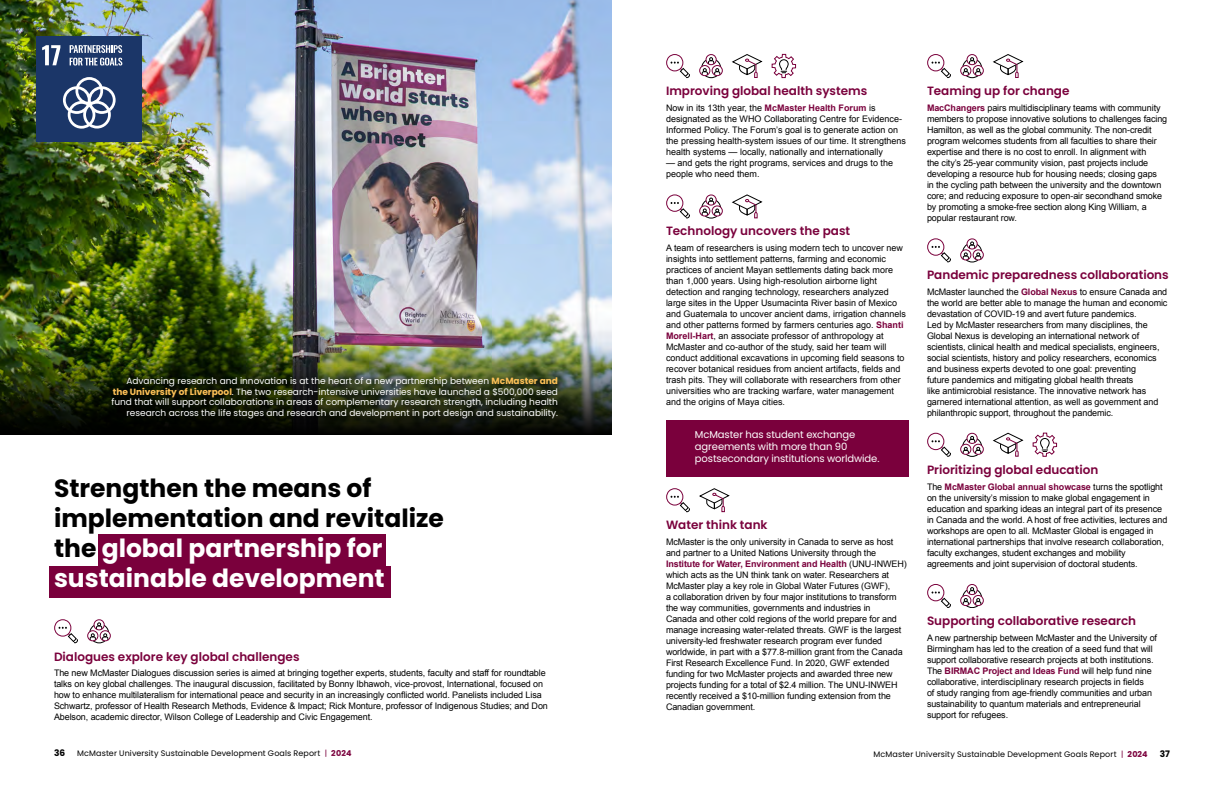
<style>
.page{position:relative;width:1224px;height:792px;background:#fff}
.page>*{position:absolute;margin:0;border:0;box-sizing:border-box;transform-origin:0 0}
.t1{font:700 25px/30px "Poppins";color:#000}
.t2{font:600 12px "Poppins";color:#7a003c}
.t3{font:10px/12px "Poppins";letter-spacing:-.01em;color:#fff}
.t4{font:9px/11px "Arial";letter-spacing:-.01em;color:#000}
.t5{font:9px/10.8px "Poppins";color:#fff;text-align:right}
.t6{font:700 9px "Poppins";color:#000}
.t7{font:8px "Poppins";letter-spacing:.015em;color:#000}
.s1{font-weight:700;color:#fdc057}
.s2{color:#fff}
.s3{font-weight:700;color:#7a003c}
.s4{color:#7a003c}
</style>
<div class="page">
<img style="left:0;top:0;width:612px;height:346px">
<div style="left:666px;top:420px;width:243px;height:57px;background:#7a003c"></div>
<div style="left:36px;top:36px;width:105px;height:106px;background:#1b3668"></div>
<svg style="left:42px;top:45px;width:18px;height:20px"></svg>
<svg style="left:70px;top:45px;width:52px;height:21px"></svg>
<svg style="left:63px;top:77px;width:53px;height:52px"></svg>
<div style="left:960px;top:444px;width:11px;height:11px;border:1px solid #7a003c;border-radius:50%"></div>
<svg style="left:962px;top:433px;width:22px;height:24px"></svg>
<svg style="left:1033px;top:433px;width:24px;height:24px"></svg>
<svg style="left:993px;top:433px;width:31px;height:24px"></svg>
<svg style="left:927px;top:433px;width:24px;height:24px"></svg>
<div style="left:87px;top:630px;width:11px;height:11px;border:1px solid #7a003c;border-radius:50%"></div>
<svg style="left:89px;top:619px;width:22px;height:24px"></svg>
<svg style="left:54px;top:619px;width:24px;height:24px"></svg>
<img style="left:0;top:346px;width:612px;height:89px">
<div style="left:110px;top:375px;width:456px;height:52px;background:#000;opacity:.7"></div>
<div style="left:699px;top:65px;width:11px;height:11px;border:1px solid #7a003c;border-radius:50%"></div>
<svg style="left:701px;top:54px;width:22px;height:24px"></svg>
<svg style="left:772px;top:54px;width:24px;height:24px"></svg>
<svg style="left:732px;top:54px;width:31px;height:24px"></svg>
<svg style="left:666px;top:54px;width:24px;height:24px"></svg>
<div style="left:699px;top:206px;width:11px;height:10px;border:1px solid #7a003c;border-radius:50%"></div>
<svg style="left:701px;top:194px;width:22px;height:24px"></svg>
<svg style="left:732px;top:194px;width:31px;height:24px"></svg>
<svg style="left:666px;top:194px;width:24px;height:24px"></svg>
<svg style="left:699px;top:488px;width:31px;height:24px"></svg>
<svg style="left:666px;top:488px;width:24px;height:24px"></svg>
<div style="left:960px;top:249px;width:11px;height:11px;border:1px solid #7a003c;border-radius:50%"></div>
<svg style="left:962px;top:238px;width:22px;height:24px"></svg>
<svg style="left:927px;top:238px;width:24px;height:24px"></svg>
<div style="left:960px;top:65px;width:11px;height:11px;border:1px solid #7a003c;border-radius:50%"></div>
<svg style="left:962px;top:54px;width:22px;height:24px"></svg>
<svg style="left:993px;top:54px;width:31px;height:24px"></svg>
<svg style="left:927px;top:54px;width:24px;height:24px"></svg>
<div style="left:960px;top:595px;width:11px;height:11px;border:1px solid #7a003c;border-radius:50%"></div>
<svg style="left:962px;top:584px;width:22px;height:24px"></svg>
<svg style="left:927px;top:584px;width:24px;height:24px"></svg>
<div style="left:98px;top:534px;width:288px;height:32px;background:#7a003c"></div>
<div style="left:49px;top:566px;width:341px;height:32px;background:#7a003c"></div>
<p class="t5" style="left:111px;top:375px;width:448px">Advancing research and innovation is at the heart of a new partnership between <span class="s1">McMaster and the University of Liverpool</span>. The two research-intensive universities have launched a $500,000 seed fund that will support collaborations in areas of complementary research strength, including health research across the life stages and research and development in port design and sustainability.</p>
<h1 class="t1" style="left:54px;top:474px;width:391px">Strengthen the means of implementation and revitalize the <span class="s2">global partnership for sustainable development</span></h1>
<h2 class="t2" style="left:54px;top:649px;width:247px">Dialogues explore key global challenges</h2>
<p class="t4" style="left:54px;top:668px;width:495px">The new McMaster Dialogues discussion series is aimed at bringing together experts, students, faculty and staff for roundtable talks on key global challenges. The inaugural discussion, facilitated by Bonny Ibhawoh, vice-provost, International, focused on how to enhance multilateralism for international peace and security in an increasingly conflicted world. Panelists included Lisa Schwartz, professor of Health Research Methods, Evidence &amp; Impact; Rick Monture, professor of Indigenous Studies; and Don Abelson, academic director, Wilson College of Leadership and Civic Engagement.</p>
<h2 class="t2" style="left:666px;top:84px;width:203px">Improving global health systems</h2>
<p class="t4" style="left:666px;top:102px;width:242px">Now in its 13th year, the <span class="s3">McMaster Health Forum</span> is designated as the WHO Collaborating Centre for Evidence-Informed Policy. The Forum’s goal is to generate action on the pressing health-system issues of our time. It strengthens health systems — locally, nationally and internationally</p>
<p class="t4" style="left:666px;top:157px;width:229px">— and gets the right programs, services and drugs to the people who need them.</p>
<h2 class="t2" style="left:666px;top:224px;width:186px">Technology uncovers the past</h2>
<p class="t4" style="left:666px;top:242px;width:242px">A team of researchers is using modern tech to uncover new insights into settlement patterns, farming and economic practices of ancient Mayan settlements dating back more than 1,000 years. Using high-resolution airborne light detection and ranging technology, researchers analyzed large sites in the Upper Usumacinta River basin of Mexico and Guatemala to uncover ancient dams, irrigation channels and other patterns formed by farmers centuries ago. <span class="s3">Shanti Morell-Hart</span>, an associate professor of anthropology at McMaster and co-author of the study, said her team will conduct additional excavations in upcoming field seasons to recover botanical residues from ancient artifacts, fields and trash pits. They will collaborate with researchers from other universities who are tracking warfare, water management and the origins of Maya cities.</p>
<p class="t3" style="left:695px;top:429px;width:186px">McMaster has student exchange agreements with more than 90 postsecondary institutions worldwide.</p>
<h2 class="t2" style="left:666px;top:518px;width:103px">Water think tank</h2>
<p class="t4" style="left:666px;top:536px;width:242px">McMaster is the only university in Canada to serve as host and partner to a United Nations University through the <span class="s3">Institute for Water, Environment and Health</span> (UNU-INWEH) which acts as the UN think tank on water. Researchers at McMaster play a key role in Global Water Futures (GWF),<br>a collaboration driven by four major institutions to transform the way communities, governments and industries in<br>Canada and other cold regions of the world prepare for and manage increasing water-related threats. GWF is the largest university-led freshwater research program ever funded worldwide, in part with a $77.8-million grant from the Canada First Research Excellence Fund. In 2020, GWF extended funding for two McMaster projects and awarded three new projects funding for a total of $2.4 million. The UNU-INWEH recently received a $10-million funding extension from the Canadian government.</p>
<h2 class="t2" style="left:927px;top:84px;width:144px">Teaming up for change</h2>
<p class="t4" style="left:927px;top:102px;width:242px"><span class="s3">MacChangers</span> pairs multidisciplinary teams with community members to propose innovative solutions to challenges facing Hamilton, as well as the global community. The non-credit program welcomes students from all faculties to share their expertise and there is no cost to enroll. In alignment with<br>the city’s 25-year community vision, past projects include developing a resource hub for housing needs; closing gaps<br>in the cycling path between the university and the downtown core; and reducing exposure to open-air secondhand smoke by promoting a smoke-free section along King William, a popular restaurant row.</p>
<h2 class="t2" style="left:927px;top:268px;width:243px">Pandemic preparedness collaborations</h2>
<p class="t4" style="left:927px;top:286px;width:242px">McMaster launched the <span class="s3">Global Nexus</span> to ensure Canada and the world are better able to manage the human and economic devastation of COVID-19 and avert future pandemics.<br>Led by McMaster researchers from many disciplines, the Global Nexus is developing an international network of scientists, clinical health and medical specialists, engineers, social scientists, history and policy researchers, economics and business experts devoted to one goal: preventing<br>future pandemics and mitigating global health threats<br>like antimicrobial resistance. The innovative network has garnered international attention, as well as government and philanthropic support, throughout the pandemic.</p>
<h2 class="t2" style="left:927px;top:463px;width:173px">Prioritizing global education</h2>
<p class="t4" style="left:927px;top:481px;width:242px">The <span class="s3">McMaster Global annual showcase</span> turns the spotlight on the university’s mission to make global engagement in education and sparking ideas an integral part of its presence in Canada and the world. A host of free activities, lectures and workshops are open to all. McMaster Global is engaged in international partnerships that involve research collaboration, faculty exchanges, student exchanges and mobility agreements and joint supervision of doctoral students.</p>
<h2 class="t2" style="left:927px;top:614px;width:211px">Supporting collaborative research</h2>
<p class="t4" style="left:927px;top:632px;width:232px">A new partnership between McMaster and the University of Birmingham has led to the creation of a seed fund that will support collaborative research projects at both institutions.<br>The <span class="s3">BIRMAC Project and Ideas Fund</span> will help fund nine collaborative, interdisciplinary research projects in fields<br>of study ranging from age-friendly communities and urban sustainability to quantum materials and entrepreneurial support for refugees.</p>
<p class="t6" style="left:54px;top:748px;width:13px">36</p>
<p class="t7" style="left:77px;top:749px;width:276px">McMaster University Sustainable Development Goals Report <span class="s4">|</span> <span class="s3">2024</span></p>
<p class="t7" style="left:873px;top:749px;width:276px">McMaster University Sustainable Development Goals Report <span class="s4">|</span> <span class="s3">2024</span></p>
<p class="t6" style="left:1160px;top:748px;width:12px">37</p>
</div>
